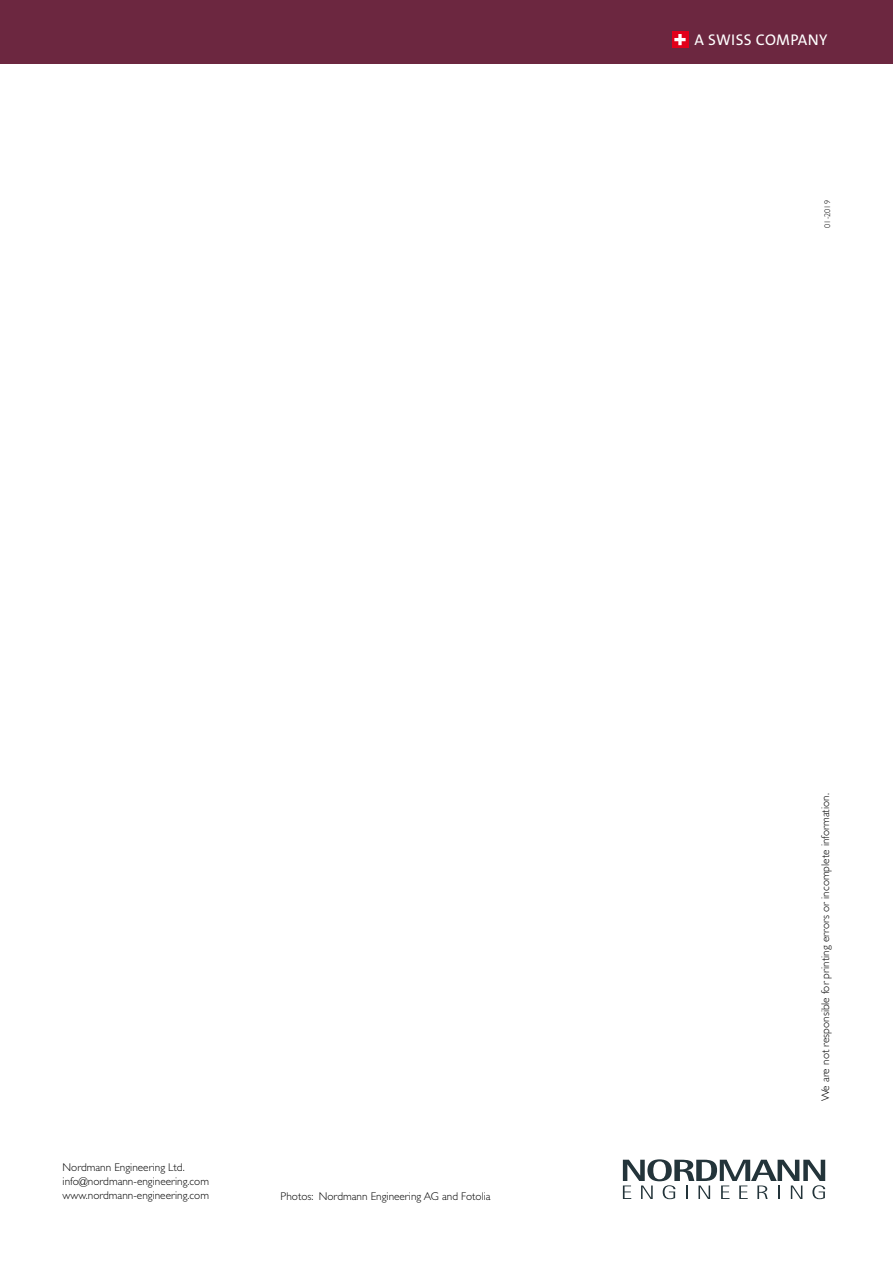
<style>
.page{position:relative;width:893px;height:1263px;background:#fff}
.page>*{position:absolute;margin:0;border:0;box-sizing:border-box;transform-origin:0 0}
.t1{font:15.6px "The Sans B W5 Plain";letter-spacing:.02em;color:#fff}
.t2{font:300 11.25px/14.2px "Gill Sans Std";color:#000}
.t3{font:300 8.25px "Gill Sans Std";color:#000}
</style>
<div class="page">
<svg style="left:623px;top:1159px;width:202px;height:40px"></svg>
<div style="left:0;top:0;width:893px;height:64px;background:#6c2740"></div>
<div style="left:672px;top:31px;width:16px;height:17px;background:#e2001a"></div>
<svg style="left:674px;top:34px;width:12px;height:11px"></svg>
<h1 class="t1" style="left:694px;top:30px;width:134px">A SWISS COMPANY</h1>
<p class="t3" style="left:823px;top:228px;width:29px;rotate:-90deg">01-2019</p>
<p class="t2" style="left:63px;top:1160px;width:148px">Nordmann Engineering Ltd. info@nordmann-engineering.com www.nordmann-engineering.com</p>
<p class="t2" style="left:281px;top:1189px;width:212px">Photos: Nordmann Engineering AG and Fotolia</p>
<p class="t2" style="left:818px;top:1101px;width:309px;rotate:-90deg">We are not responsible for printing errors or incomplete information.</p>
</div>
